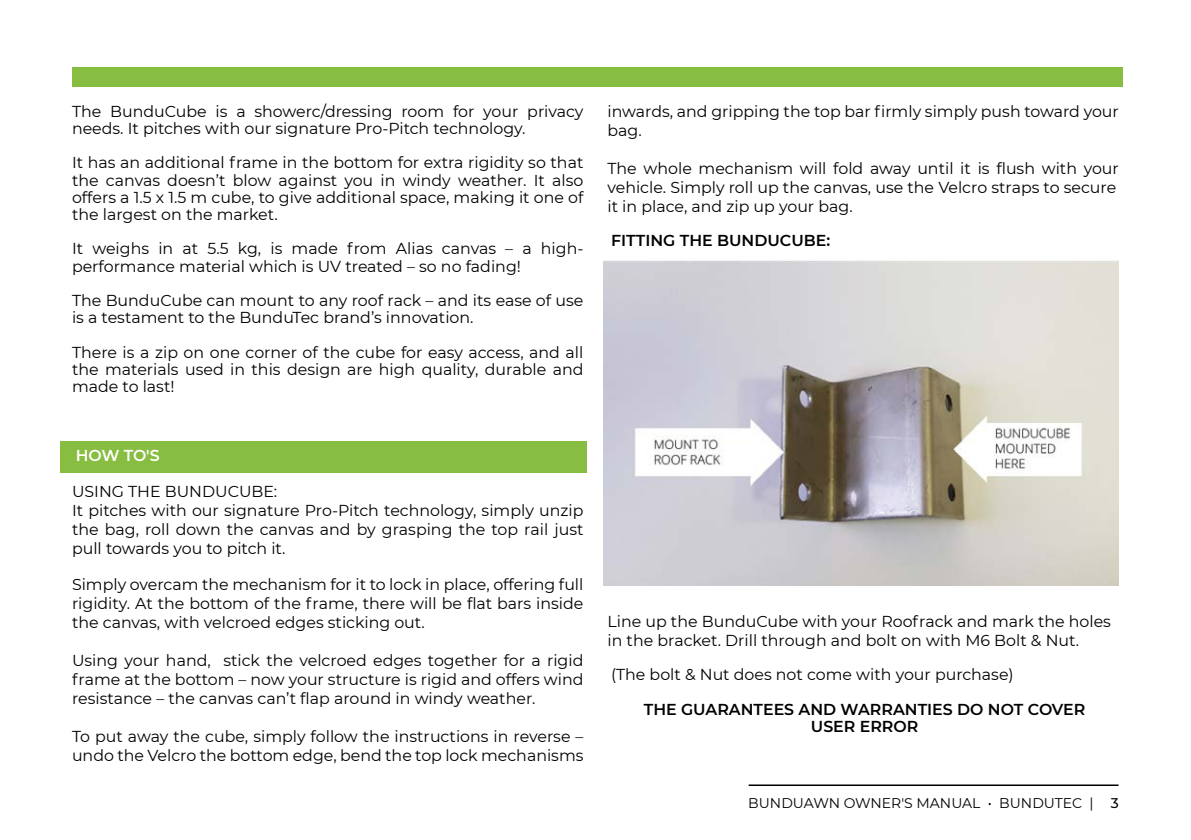
<style>
.page{position:relative;width:1191px;height:840px;background:#fff}
.page>*{position:absolute;margin:0;border:0;box-sizing:border-box;transform-origin:0 0}
.t1{font:15.8px/19px "Montserrat";color:#000}
.t2{font:600 15.8px/17.2px "Montserrat";color:#000;text-align:center}
.t3{font:600 15.8px "Montserrat";color:#fff}
.t4{font:14px "Montserrat";color:#000}
.s1{font-weight:500}
</style>
<div class="page">
<hr style="left:748px;top:784px;width:370px;height:1px;background:#000">
<div style="left:60px;top:441px;width:527px;height:31px;background:#87bd40"></div>
<div style="left:72px;top:67px;width:1050px;height:19px;background:#87bd40"></div>
<img style="left:603px;top:260px;width:515px;height:325px">
<p class="t1" style="left:72px;top:102px;width:513px;line-height:17.2px">The BunduCube is a showerc/dressing room for your privacy needs. It pitches with our signature Pro-Pitch technology.</p>
<p class="t1" style="left:72px;top:153px;width:513px;line-height:17.2px;text-align:justify">It has an additional frame in the bottom for extra rigidity so that the canvas doesn’t blow against you in windy weather. It also offers a 1.5 x 1.5 m cube, to give additional space, making it one of the largest on the market.</p>
<p class="t1" style="left:72px;top:239px;width:513px;line-height:17.2px">It weighs in at 5.5 kg, is made from Alias canvas – a high&shy;performance material which is UV treated – so no fading!</p>
<p class="t1" style="left:72px;top:291px;width:513px;line-height:17.2px">The BunduCube can mount to any roof rack – and its ease of use is a testament to the BunduTec brand’s innovation.</p>
<p class="t1" style="left:72px;top:343px;width:513px;line-height:17.2px;text-align:justify">There is a zip on one corner of the cube for easy access, and all the materials used in this design are high quality, durable and made to last!</p>
<p class="t3" style="left:76px;top:444px;width:85px">HOW TO'S</p>
<p class="t1" style="left:72px;top:481px;width:513px">USING THE BUNDUCUBE:<br>It pitches with our signature Pro-Pitch technology, simply unzip the bag, roll down the canvas and by grasping the top rail just pull towards you to pitch it.</p>
<p class="t1" style="left:72px;top:574px;width:513px;text-align:justify">Simply overcam the mechanism for it to lock in place, offering full rigidity. At the bottom of the frame, there will be flat bars inside the canvas, with velcroed edges sticking out.</p>
<p class="t1" style="left:72px;top:650px;width:513px;text-align:justify">Using your hand, stick the velcroed edges together for a rigid frame at the bottom – now your structure is rigid and offers wind resistance – the canvas can’t flap around in windy weather.</p>
<p class="t1" style="left:72px;top:726px;width:513px">To put away the cube, simply follow the instructions in reverse – undo the Velcro the bottom edge, bend the top lock mechanisms</p>
<p class="t1" style="left:607px;top:101px;width:513px">inwards, and gripping the top bar firmly simply push toward your bag.</p>
<p class="t1" style="left:607px;top:158px;width:513px">The whole mechanism will fold away until it is flush with your vehicle. Simply roll up the canvas, use the Velcro straps to secure it in place, and zip up your bag.</p>
<p class="t2" style="left:611px;top:231px;width:221px">FITTING THE BUNDUCUBE:</p>
<p class="t1" style="left:607px;top:610px;width:505px">Line up the BunduCube with your Roofrack and mark the holes in the bracket. Drill through and bolt on with M6 Bolt &amp; Nut.</p>
<p class="t1" style="left:611px;top:664px;width:404px">(The bolt &amp; Nut does not come with your purchase)</p>
<p class="t2" style="left:644px;top:699px;width:443px">THE GUARANTEES AND WARRANTIES DO NOT COVER<br>USER ERROR</p>
<p class="t4" style="left:748px;top:792px;width:372px">BUNDUAWN OWNER'S MANUAL • BUNDUTEC | <span class="s1">3</span></p>
</div>
